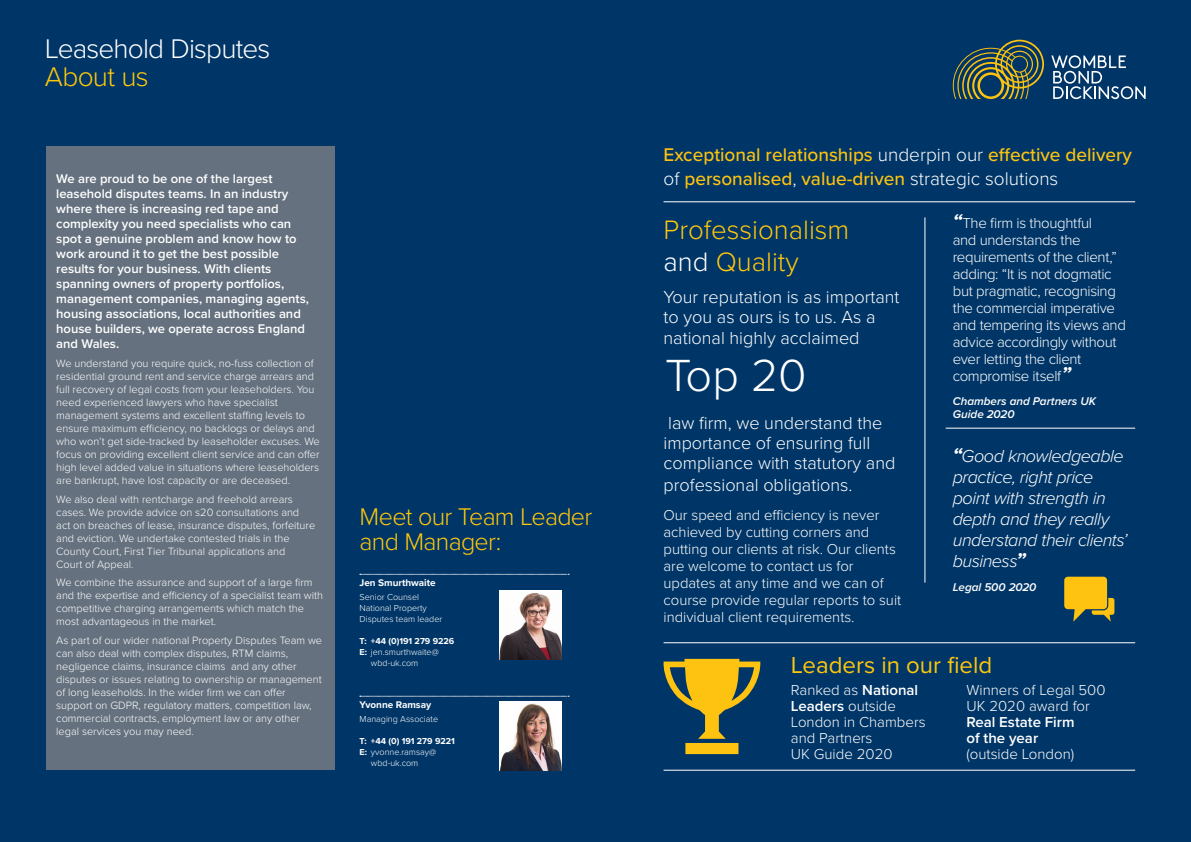
<style>
.page{position:relative;width:1191px;height:842px;background:#fff}
.page>*{position:absolute;margin:0;border:0;box-sizing:border-box;transform-origin:0 0}
.t1{font:300 46.7px "Proxima Nova";color:#fff}
.t2{font:300 28px "Proxima Nova";letter-spacing:-.03em;color:#fff}
.t3{font:300 28px "Proxima Nova";letter-spacing:-.025em;color:#fec70c}
.t4{font:300 27.6px/31.8px "Proxima Nova";color:#fec70c}
.t5{font:300 25px/25px "Proxima Nova";letter-spacing:-.03em;color:#fec70c}
.t6{font:24px "Proxima Nova";color:#fec70c}
.t7{font:500 19px/23.8px "Proxima Nova";color:#fec210}
.t8{font:300 18px/20.5px "Proxima Nova";color:#fff}
.t9{font:italic 300 18px/21px "Proxima Nova";letter-spacing:-.025em;color:#fff}
.t10{font:300 15px/17px "Proxima Nova";letter-spacing:-.025em;color:#fff}
.t11{font:300 15px/16px "Proxima Nova";color:#fff}
.t12{font:300 14.9px/17px "Proxima Nova";color:#fff}
.Body_Copy{font:600 13px/15px "Proxima Nova";color:#fff}
.t13{font:italic 600 11.7px/13px "Proxima Nova";color:#fff}
.Body_Copy-2{font:300 11px/13px "Proxima Nova";color:#fff}
.Author_name{font:700 10px "Proxima Nova";color:#fff}
.Job_title{font:300 9px/11px "Proxima Nova";color:#fff}
.Contact_details{font:700 9px "Proxima Nova";color:#fff}
.s1{font-weight:700}
.s2{font-weight:300;color:#fff}
.s3{color:#fff}
.s4{font-weight:700;font-style:italic;font-size:20.7px}
.s5{font-weight:700;font-size:20.7px}
.s6{font-weight:600}
</style>
<div class="page">
<div style="left:0;top:0;width:595px;height:842px;background:#003667"></div>
<div style="left:595px;top:0;width:596px;height:842px;background:#003667"></div>
<svg style="left:663px;top:659px;width:97px;height:95px"></svg>
<hr style="left:924px;top:217px;width:1px;height:366px;background:#fff">
<hr style="left:945px;top:428px;width:190px;height:1px;background:#fff">
<hr style="left:663px;top:642px;width:472px;height:1px;background:#fff">
<hr style="left:663px;top:770px;width:472px;height:1px;background:#fff">
<hr style="left:663px;top:201px;width:472px;height:1px;background:#fff">
<div style="left:46px;top:146px;width:288px;height:624px;background:#65717f"></div>
<svg style="left:1051px;top:55px;width:94px;height:44px"></svg>
<svg style="left:952px;top:40px;width:92px;height:59px"></svg>
<svg style="left:360px;top:574px;width:209px;height:1px"></svg>
<img style="left:500px;top:591px;width:62px;height:69px">
<svg style="left:360px;top:696px;width:209px;height:1px"></svg>
<img style="left:500px;top:701px;width:62px;height:69px">
<svg style="left:1064px;top:577px;width:50px;height:45px"></svg>
<p class="t2" style="left:45px;top:27px;width:227px">Leasehold Disputes</p>
<p class="t3" style="left:45px;top:55px;width:105px">About us</p>
<p class="Body_Copy" style="left:56px;top:171px;width:254px">We are proud to be one of the largest leasehold disputes teams. In an industry where there is increasing red tape and complexity you need specialists who can spot a genuine problem and know how to work around it to get the best possible results for your business. With clients spanning owners of property portfolios, management companies, managing agents, housing associations, local authorities and house builders, we operate across England and Wales.</p>
<p class="Body_Copy-2" style="left:56px;top:356px;width:265px">We understand you require quick, no-fuss collection of residential ground rent and service charge arrears and full recovery of legal costs from your leaseholders. You need experienced lawyers who have specialist management systems and excellent staffing levels to ensure maximum efficiency, no backlogs or delays and who won’t get side-tracked by leaseholder excuses. We focus on providing excellent client service and can offer high level added value in situations where leaseholders are bankrupt, have lost capacity or are deceased.</p>
<p class="Body_Copy-2" style="left:56px;top:492px;width:260px">We also deal with rentcharge and freehold arrears cases. We provide advice on s20 consultations and act on breaches of lease, insurance disputes, forfeiture and eviction. We undertake contested trials in the County Court, First Tier Tribunal applications and<br>Court of Appeal.</p>
<p class="Body_Copy-2" style="left:56px;top:575px;width:268px">We combine the assurance and support of a large firm and the expertise and efficiency of a specialist team with competitive charging arrangements which match the most advantageous in the market.</p>
<p class="Body_Copy-2" style="left:56px;top:633px;width:267px">As part of our wider national Property Disputes Team we can also deal with complex disputes, RTM claims, negligence claims, insurance claims and any other disputes or issues relating to ownership or management of long leaseholds. In the wider firm we can offer support on GDPR, regulatory matters, competition law, commercial contracts, employment law or any other legal services you may need.</p>
<p class="t5" style="left:359px;top:503px;width:234px">Meet our Team Leader and Manager:</p>
<p class="Author_name" style="left:359px;top:575px;width:78px">Jen Smurthwaite</p>
<p class="Job_title" style="left:359px;top:591px;width:84px">Senior Counsel<br>National Property<br>Disputes team leader</p>
<p class="Contact_details" style="left:359px;top:634px;width:96px">T: +44 (0)191 279 9226</p>
<p class="Job_title" style="left:371px;top:646px;width:69px;text-indent:-11px"><span class="s1">E:</span> jen.smurthwaite@ wbd-uk.com</p>
<p class="Author_name" style="left:359px;top:697px;width:73px">Yvonne Ramsay</p>
<p class="Job_title" style="left:359px;top:713px;width:80px">Managing Associate</p>
<p class="Contact_details" style="left:359px;top:734px;width:97px">T: +44 (0) 191 279 9221</p>
<p class="Job_title" style="left:371px;top:746px;width:67px;text-indent:-11px"><span class="s1">E:</span> yvonne.ramsay@ wbd-uk.com</p>
<p class="t7" style="left:663px;top:142px;width:470px">Exceptional relationships <span class="s2">underpin our</span> effective delivery <span class="s2">of</span> personalised<span class="s2">,</span> value-driven <span class="s2">strategic solutions</span></p>
<p class="t4" style="left:663px;top:213px;width:187px">Professionalism <span class="s3">and</span> Quality</p>
<p class="t8" style="left:663px;top:286px;width:237px;line-height:20.2px">Your reputation is as important to you as ours is to us. As a national highly acclaimed</p>
<p class="t1" style="left:665px;top:340px;width:143px">Top 20</p>
<p class="t8" style="left:663px;top:412px;width:233px">law firm, we understand the importance of ensuring full compliance with statutory and professional obligations.</p>
<p class="t12" style="left:663px;top:506px;width:239px">Our speed and efficiency is never achieved by cutting corners and putting our clients at risk. Our clients are welcome to contact us for updates at any time and we can of course provide regular reports to suit individual client requirements.</p>
<p class="t10" style="left:952px;top:213px;width:175px"><span class="s4">“</span>The firm is thoughtful<br>and understands the requirements of the client,” adding: “It is not dogmatic but pragmatic, recognising the commercial imperative and tempering its views and advice accordingly without ever letting the client compromise itself<span class="s4">”</span></p>
<p class="t13" style="left:952px;top:394px;width:145px">Chambers and Partners UK<br>Guide 2020</p>
<p class="t9" style="left:952px;top:444px;width:176px"><span class="s5">“</span>Good knowledgeable practice, right price point with strength in depth and they really understand their clients’ business<span class="s5">”</span></p>
<p class="t13" style="left:952px;top:580px;width:85px">Legal 500 2020</p>
<p class="t6" style="left:791px;top:647px;width:203px">Leaders in our field</p>
<p class="t11" style="left:791px;top:681px;width:136px">Ranked as <span class="s6">National<br>Leaders</span> outside<br>London in Chambers and Partners<br>UK Guide 2020</p>
<p class="t11" style="left:966px;top:681px;width:140px">Winners of Legal 500<br>UK 2020 award for<br><span class="s6">Real Estate Firm<br>of the year<br></span>(outside London)</p>
</div>
